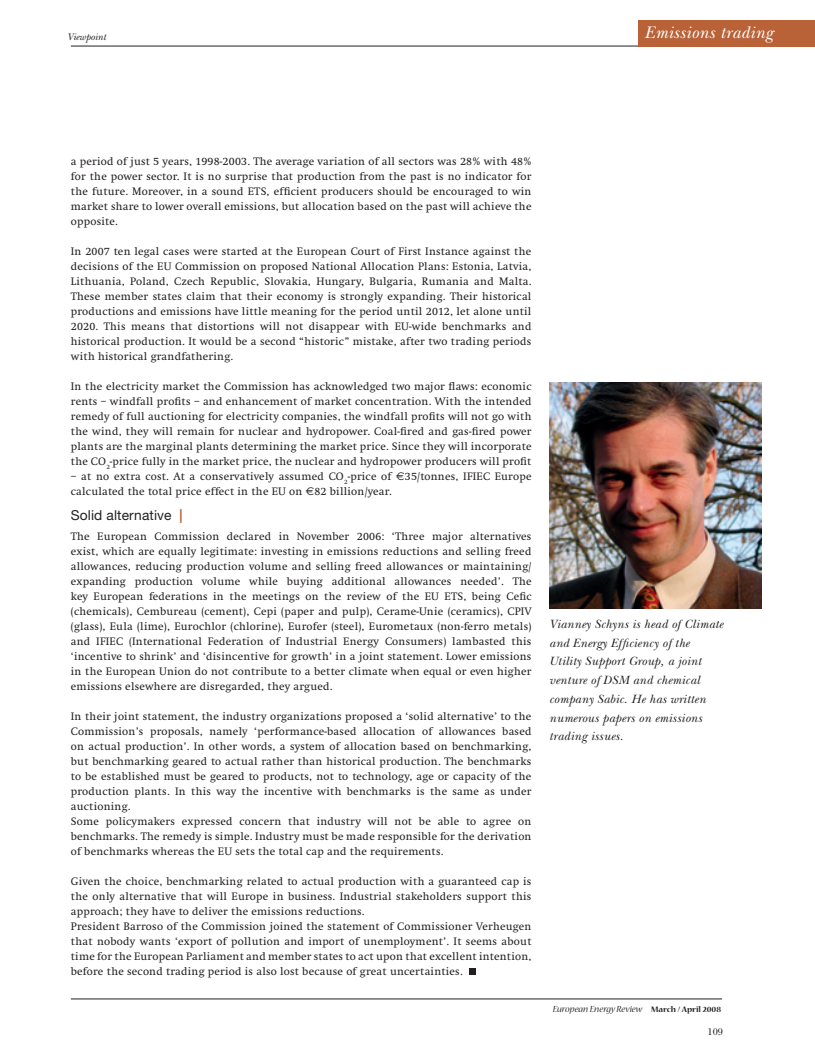
<style>
.page{position:relative;width:815px;height:1063px;background:#fff}
.page>*{position:absolute;margin:0;border:0;box-sizing:border-box;transform-origin:0 0}
.t1{font:italic 17.5px "New Baskerville";letter-spacing:.02em;color:#fff}
.t2{font:13.75px "Helvetica Neue LT Std";letter-spacing:.01em;color:#231f20}
.t3{font:italic 12.5px/18.8px "New Baskerville";letter-spacing:.02em;color:#231f20}
.t4{font:11.25px/15px "Swift";letter-spacing:.02em;color:#231f20;text-align:justify}
.t5{font:italic 10px "Nueva Std";color:#231f20}
.t6{font:italic 10px "New Baskerville";color:#231f20}
.t7{font:10px "New Baskerville";color:#231f20}
.s1{font-family:"Euro Sans"}
.s2{font-weight:700;color:#ba6237}
.s3{font-weight:700;font-style:normal;font-size:8.75px}
</style>
<div class="page">
<hr style="left:71px;top:999px;width:651px;height:1px;background:#231f20">
<hr style="left:71px;top:46px;width:744px;height:1px;background:#231f20">
<svg style="left:469px;top:969px;width:6px;height:6px"></svg>
<img style="left:549px;top:383px;width:212px;height:226px">
<div style="left:639px;top:20px;width:176px;height:26px;background:#ba6237"></div>
<p class="t6" style="left:67px;top:31px;width:40px">Viewpoint</p>
<h1 class="t1" style="left:645px;top:23px;width:130px">Emissions trading</h1>
<p class="t4" style="left:71px;top:154px;width:462px">a period of just 5 years, 1998-2003. The average variation of all sectors was 28% with 48% for the power sector. It is no surprise that production from the past is no indicator for the future. Moreover, in a sound ETS, efficient producers should be encouraged to win market share to lower overall emissions, but allocation based on the past will achieve the opposite.</p>
<p class="t4" style="left:71px;top:244px;width:462px">In 2007 ten legal cases were started at the European Court of First Instance against the decisions of the EU Commission on proposed National Allocation Plans: Estonia, Latvia, Lithuania, Poland, Czech Republic, Slovakia, Hungary, Bulgaria, Rumania and Malta.<br>These member states claim that their economy is strongly expanding. Their historical productions and emissions have little meaning for the period until 2012, let alone until 2020. This means that distortions will not disappear with EU-wide benchmarks and historical production. It would be a second “historic” mistake, after two trading periods with historical grandfathering.</p>
<p class="t4" style="left:71px;top:379px;width:462px">In the electricity market the Commission has acknowledged two major flaws: economic rents – windfall profits – and enhancement of market concentration. With the intended remedy of full auctioning for electricity companies, the windfall profits will not go with the wind, they will remain for nuclear and hydropower. Coal-fired and gas-fired power plants are the marginal plants determining the market price. Since they will incorporate the CO<sub>2</sub>-price fully in the market price, the nuclear and hydropower producers will profit</p>
<p class="t4" style="left:71px;top:469px;width:462px">– at no extra cost. At a conservatively assumed CO<sub>2</sub>-price of <span class="s1">€</span>35/tonnes, IFIEC Europe calculated the total price effect in the EU on <span class="s1">€</span>82 billion/year.</p>
<p class="t2" style="left:71px;top:507px;width:113px">Solid alternative <span class="s2">|</span></p>
<p class="t4" style="left:71px;top:529px;width:462px">The European Commission declared in November 2006: ‘Three major alternatives exist, which are equally legitimate: investing in emissions reductions and selling freed allowances, reducing production volume and selling freed allowances or maintaining/ expanding production volume while buying additional allowances needed’. The key European federations in the meetings on the review of the EU ETS, being Cefic (chemicals), Cembureau (cement), Cepi (paper and pulp), Cerame-Unie (ceramics), CPIV (glass), Eula (lime), Eurochlor (chlorine), Eurofer (steel), Eurometaux (non-ferro metals) and IFIEC (International Federation of Industrial Energy Consumers) lambasted this ‘incentive to shrink’ and ‘disincentive for growth’ in a joint statement. Lower emissions in the European Union do not contribute to a better climate when equal or even higher emissions elsewhere are disregarded, they argued.</p>
<p class="t4" style="left:71px;top:709px;width:462px;text-align:left">In their joint statement, the industry organizations proposed a ‘solid alternative’ to the Commission’s proposals, namely ‘performance-based allocation of allowances based on actual production’. In other words, a system of allocation based on benchmarking, but benchmarking geared to actual rather than historical production. The benchmarks to be established must be geared to products, not to technology, age or capacity of the production plants. In this way the incentive with benchmarks is the same as under auctioning.<br>Some policymakers expressed concern that industry will not be able to agree on benchmarks. The remedy is simple. Industry must be made responsible for the derivation of benchmarks whereas the EU sets the total cap and the requirements.</p>
<p class="t4" style="left:71px;top:874px;width:462px;text-align:left">Given the choice, benchmarking related to actual production with a guaranteed cap is the only alternative that will Europe in business. Industrial stakeholders support this approach; they have to deliver the emissions reductions.<br>President Barroso of the Commission joined the statement of Commissioner Verheugen that nobody wants ‘export of pollution and import of unemployment’. It seems about time for the European Parliament and member states to act upon that excellent intention, before the second trading period is also lost because of great uncertainties.</p>
<p class="t3" style="left:549px;top:615px;width:176px">Vianney Schyns is head of Climate and Energy Efficiency of the<br>Utility Support Group, a joint venture of DSM and chemical company Sabic. He has written numerous papers on emissions trading issues.</p>
<p class="t5" style="left:553px;top:1004px;width:170px">European Energy Review <span class="s3">March / April 2008</span></p>
<p class="t7" style="left:707px;top:1026px;width:17px">109</p>
</div>
